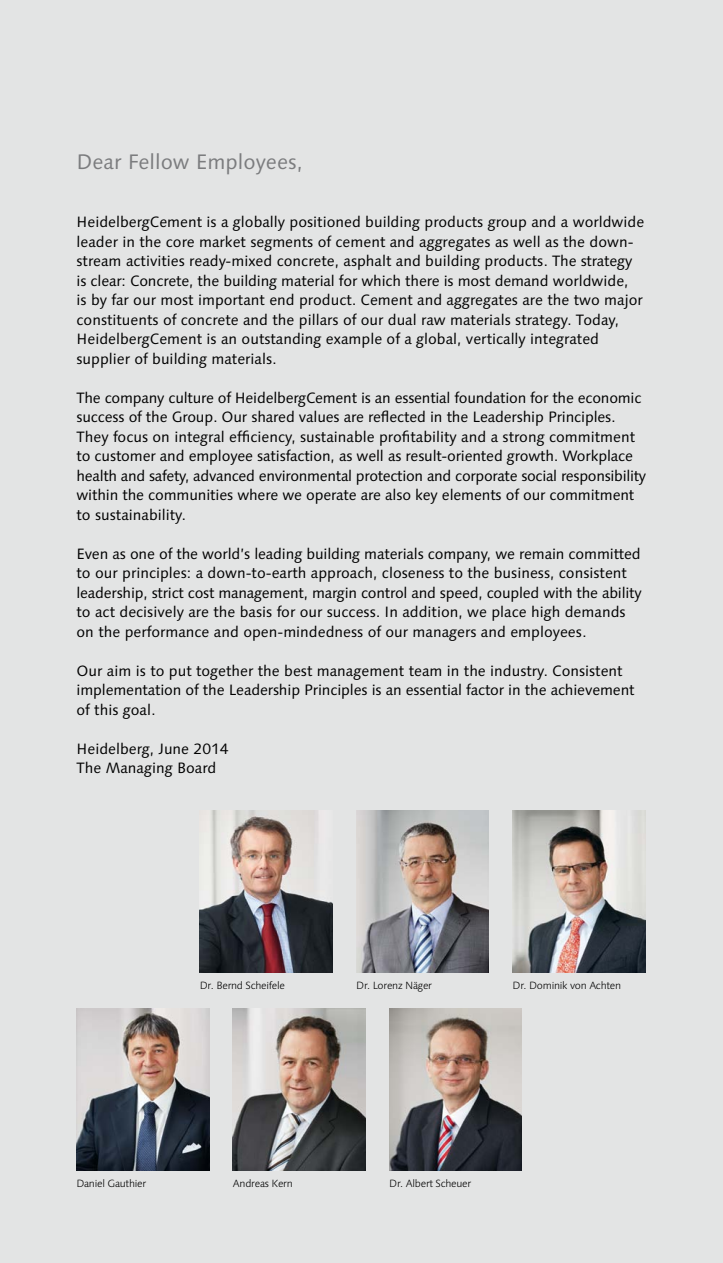
<style>
.page{position:relative;width:723px;height:1263px;background:#e3e4e4}
.page>*{position:absolute;margin:0;border:0;box-sizing:border-box;transform-origin:0 0}
.t1{font:21px "Linotype Syntax";color:#7b7c7e}
.t2{font:15px/19.5px "Linotype Syntax";color:#000}
.t3{font:300 10.5px "Linotype Syntax";letter-spacing:-.025em;color:#000}
</style>
<div class="page">
<img style="left:513px;top:811px;width:132px;height:161px">
<img style="left:77px;top:1008px;width:132px;height:162px">
<img style="left:200px;top:811px;width:132px;height:161px">
<img style="left:356px;top:811px;width:133px;height:161px">
<img style="left:389px;top:1008px;width:133px;height:162px">
<img style="left:233px;top:1008px;width:132px;height:162px">
<h1 class="t1" style="left:77px;top:150px;width:228px">Dear Fellow Employees,</h1>
<p class="t2" style="left:77px;top:212px;width:569px">HeidelbergCement is a globally positioned building products group and a worldwide leader in the core market segments of cement and aggregates as well as the down&shy;stream activities ready-mixed concrete, asphalt and building products. The strategy is clear: Concrete, the building material for which there is most demand worldwide,<br>is by far our most important end product. Cement and aggregates are the two major constituents of concrete and the pillars of our dual raw materials strategy. Today, HeidelbergCement is an outstanding example of a global, vertically integrated supplier of building materials.</p>
<p class="t2" style="left:77px;top:388px;width:571px">The company culture of HeidelbergCement is an essential foundation for the economic success of the Group. Our shared values are reflected in the Leadership Principles.<br>They focus on integral efficiency, sustainable profitability and a strong commitment to customer and employee satisfaction, as well as result-oriented growth. Workplace health and safety, advanced environmental protection and corporate social responsibility within the communities where we operate are also key elements of our commitment to sustainability.</p>
<p class="t2" style="left:77px;top:544px;width:567px">Even as one of the world’s leading building materials company, we remain committed to our principles: a down-to-earth approach, closeness to the business, consistent leadership, strict cost management, margin control and speed, coupled with the ability to act decisively are the basis for our success. In addition, we place high demands on the performance and open-mindedness of our managers and employees.</p>
<p class="t2" style="left:77px;top:661px;width:559px">Our aim is to put together the best management team in the industry. Consistent implementation of the Leadership Principles is an essential factor in the achievement of this goal.</p>
<p class="t2" style="left:77px;top:739px;width:154px">Heidelberg, June 2014<br>The Managing Board</p>
<p class="t3" style="left:200px;top:979px;width:87px">Dr. Bernd Scheifele</p>
<p class="t3" style="left:356px;top:979px;width:77px">Dr. Lorenz Näger</p>
<p class="t3" style="left:513px;top:979px;width:110px">Dr. Dominik von Achten</p>
<p class="t3" style="left:77px;top:1177px;width:71px">Daniel Gauthier</p>
<p class="t3" style="left:233px;top:1177px;width:61px">Andreas Kern</p>
<p class="t3" style="left:389px;top:1177px;width:83px">Dr. Albert Scheuer</p>
</div>
